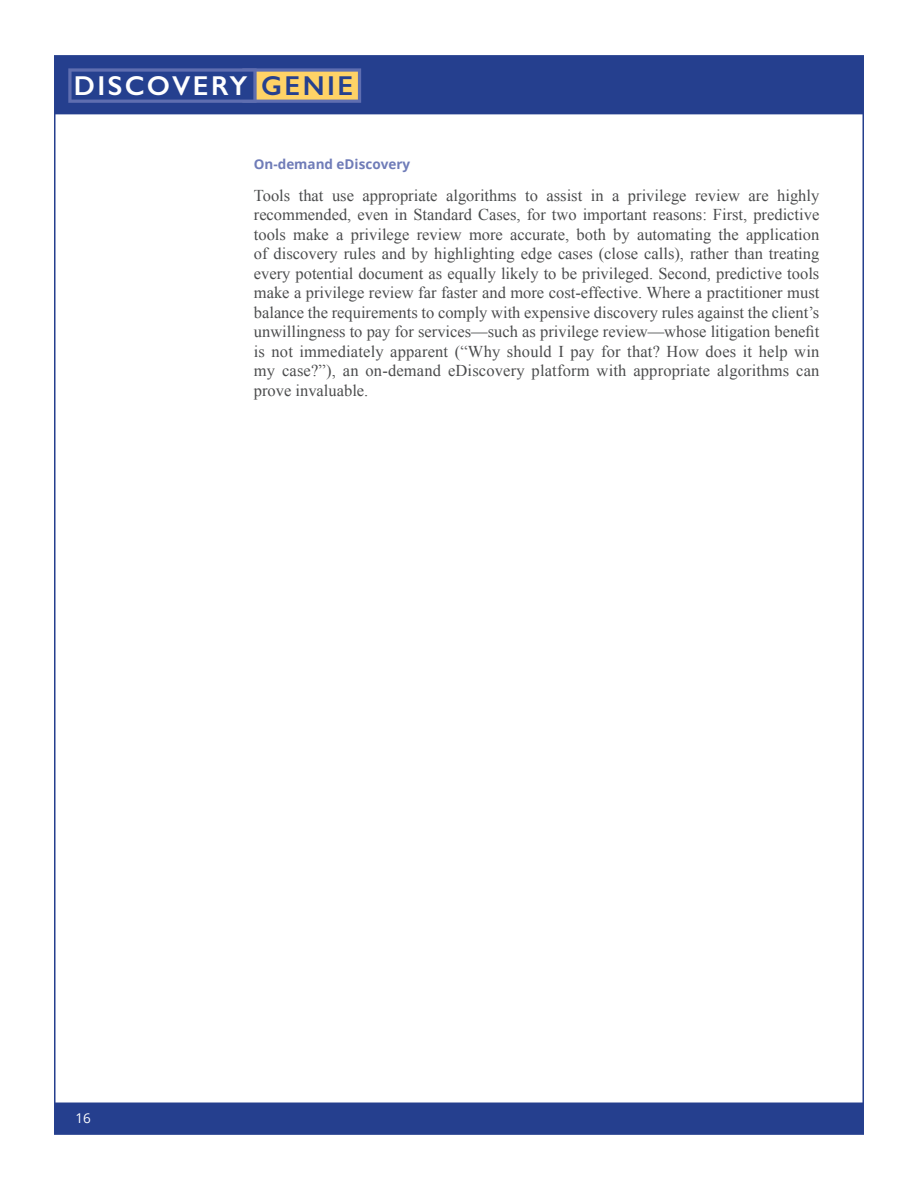
<style>
.page{position:relative;width:918px;height:1188px;background:#fff}
.page>*{position:absolute;margin:0;border:0;box-sizing:border-box;transform-origin:0 0}
.t1{font:600 27.45px "Gill Sans";letter-spacing:.09em;color:#fff}
.t2{font:16.5px/19.5px "Times New Roman";letter-spacing:.01em;color:#4b4c4d;text-align:justify}
.Best_Practice_Subhea{font:700 13.5px "Open Sans";color:#6f7cb8}
.t3{font:13.5px "Open Sans";color:#fff}
.s1{color:#25408f}
</style>
<div class="page">
<div style="left:54px;top:56px;width:810px;height:58px;background:#253f8e"></div>
<svg style="left:68px;top:68px;width:293px;height:35px"></svg>
<div style="left:54px;top:1103px;width:810px;height:31px;background:#253f8e"></div>
<h1 class="t1" style="left:74px;top:69px;width:281px">DISCOVERY <span class="s1">GENIE</span></h1>
<p class="Best_Practice_Subhea" style="left:254px;top:154px;width:158px">On-demand eDiscovery</p>
<p class="t2" style="left:254px;top:185px;width:567px">Tools that use appropriate algorithms to assist in a privilege review are highly recommended, even in Standard Cases, for two important reasons: First, predictive tools make a privilege review more accurate, both by automating the application of discovery rules and by highlighting edge cases (close calls), rather than treating every potential document as equally likely to be privileged. Second, predictive tools make a privilege review far faster and more cost-effective. Where a practitioner must balance the requirements to comply with expensive discovery rules against the client’s unwillingness to pay for services—such as privilege review—whose litigation benefit is not immediately apparent (“Why should I pay for that? How does it help win my case?”), an on-demand eDiscovery platform with appropriate algorithms can prove invaluable.</p>
<p class="t3" style="left:75px;top:1109px;width:17px">16</p>
</div>
